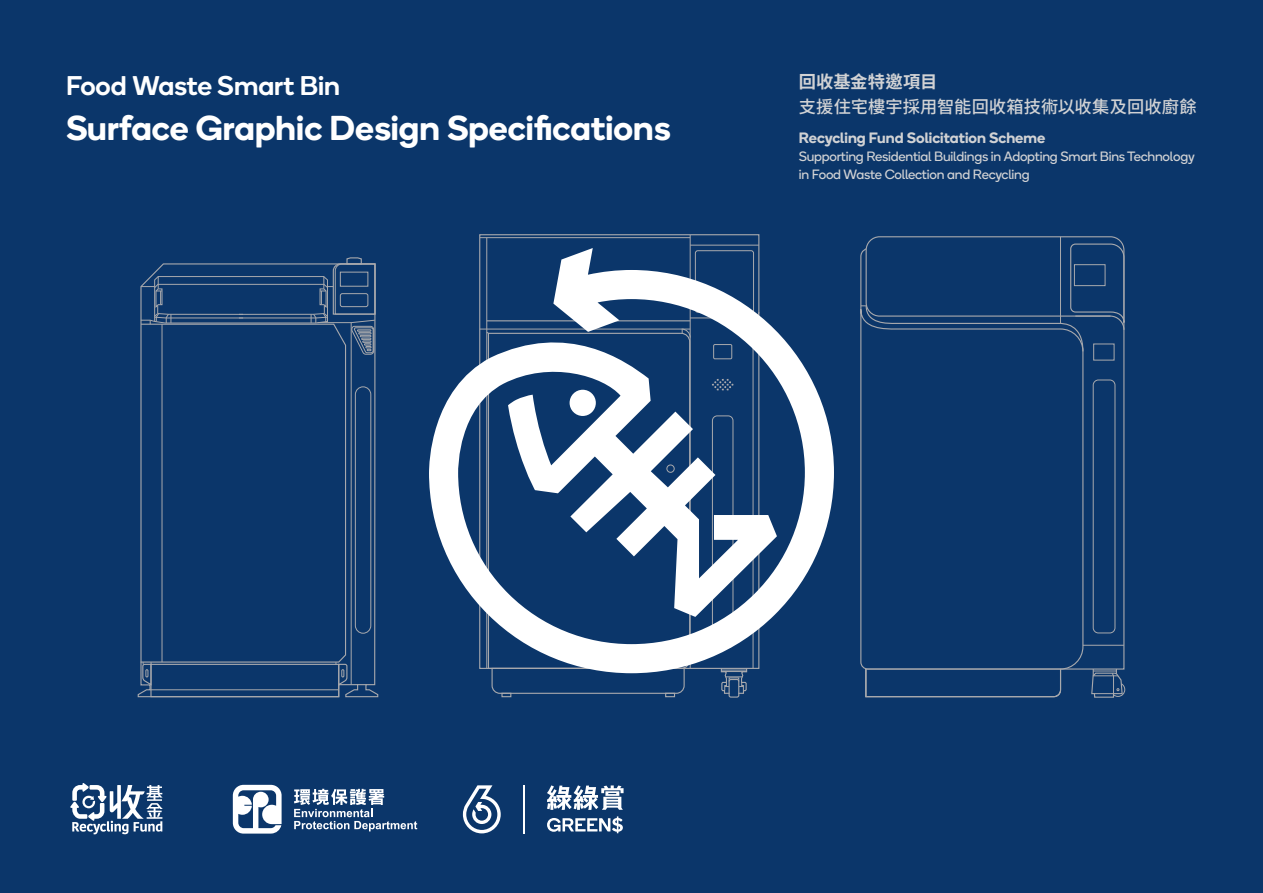
<style>
.page{position:relative;width:1263px;height:893px;background:#0b366a}
.page>*{position:absolute;margin:0;border:0;box-sizing:border-box;transform-origin:0 0}
.t1{font:600 34.5px "Boing";letter-spacing:.005em;color:#fff}
.t2{font:500 27px "Boing";color:#fff}
.t3{font:500 17.25px "Noto Sans HK";letter-spacing:.005em;color:#d1d2d4}
.t4{font:700 17.25px "Noto Sans HK";letter-spacing:.005em;color:#d1d2d4}
.t5{font:600 15px "Boing";letter-spacing:.005em;color:#d1d2d4}
.t6{font:13.5px/18px "Boing";letter-spacing:-.015em;color:#d1d2d4}
</style>
<div class="page">
<hr style="left:480px;top:237px;width:210px;height:1px;background:#a8a9ad">
<hr style="left:690px;top:245px;width:69px;height:1px;background:#a8a9ad">
<hr style="left:486px;top:238px;width:1px;height:91px;background:#a8a9ad">
<hr style="left:690px;top:235px;width:1px;height:433px;background:#a8a9ad">
<svg style="left:491px;top:673px;width:194px;height:21px"></svg>
<div style="left:501px;top:693px;width:10px;height:4px;border:1px solid #a8a9ad"></div>
<div style="left:665px;top:693px;width:10px;height:4px;border:1px solid #a8a9ad"></div>
<div style="left:728px;top:679px;width:11px;height:19px;border:1px solid #a8a9ad;border-radius:2px"></div>
<svg style="left:721px;top:673px;width:26px;height:21px"></svg>
<svg style="left:860px;top:236px;width:265px;height:462px"></svg>
<svg style="left:137px;top:355px;width:242px;height:343px"></svg>
<svg style="left:140px;top:355px;width:207px;height:308px"></svg>
<hr style="left:162px;top:324px;width:1px;height:338px;background:#a8a9ad">
<hr style="left:351px;top:323px;width:1px;height:362px;background:#a8a9ad">
<div style="left:150px;top:664px;width:189px;height:33px;border:1px solid #a8a9ad"></div>
<div style="left:355px;top:386px;width:16px;height:248px;border:1px solid #a8a9ad;border-radius:8px"></div>
<svg style="left:142px;top:662px;width:11px;height:24px"></svg>
<svg style="left:336px;top:662px;width:12px;height:24px"></svg>
<hr style="left:150px;top:689px;width:189px;height:1px;background:#a8a9ad">
<svg style="left:140px;top:257px;width:236px;height:98px"></svg>
<svg style="left:429px;top:248px;width:405px;height:425px"></svg>
<svg style="left:70px;top:783px;width:93px;height:51px"></svg>
<svg style="left:463px;top:785px;width:38px;height:48px"></svg>
<svg style="left:547px;top:785px;width:76px;height:25px"></svg>
<svg style="left:547px;top:816px;width:76px;height:17px"></svg>
<hr style="left:524px;top:785px;width:1px;height:49px;background:#fff">
<svg style="left:294px;top:789px;width:123px;height:42px"></svg>
<svg style="left:233px;top:785px;width:49px;height:49px"></svg>
<h2 class="t2" style="left:66px;top:68px;width:275px">Food Waste Smart Bin</h2>
<h1 class="t1" style="left:66px;top:104px;width:606px">Surface Graphic Design Specifications</h1>
<p class="t4" style="left:799px;top:72px;width:140px">回收基金特邀項目</p>
<p class="t3" style="left:799px;top:97px;width:399px">支援住宅樓宇採用智能回收箱技術以收集及回收廚餘</p>
<p class="t5" style="left:799px;top:128px;width:248px">Recycling Fund Solicitation Scheme</p>
<p class="t6" style="left:799px;top:147px;width:397px">Supporting Residential Buildings in Adopting Smart Bins Technology in Food Waste Collection and Recycling</p>
</div>
